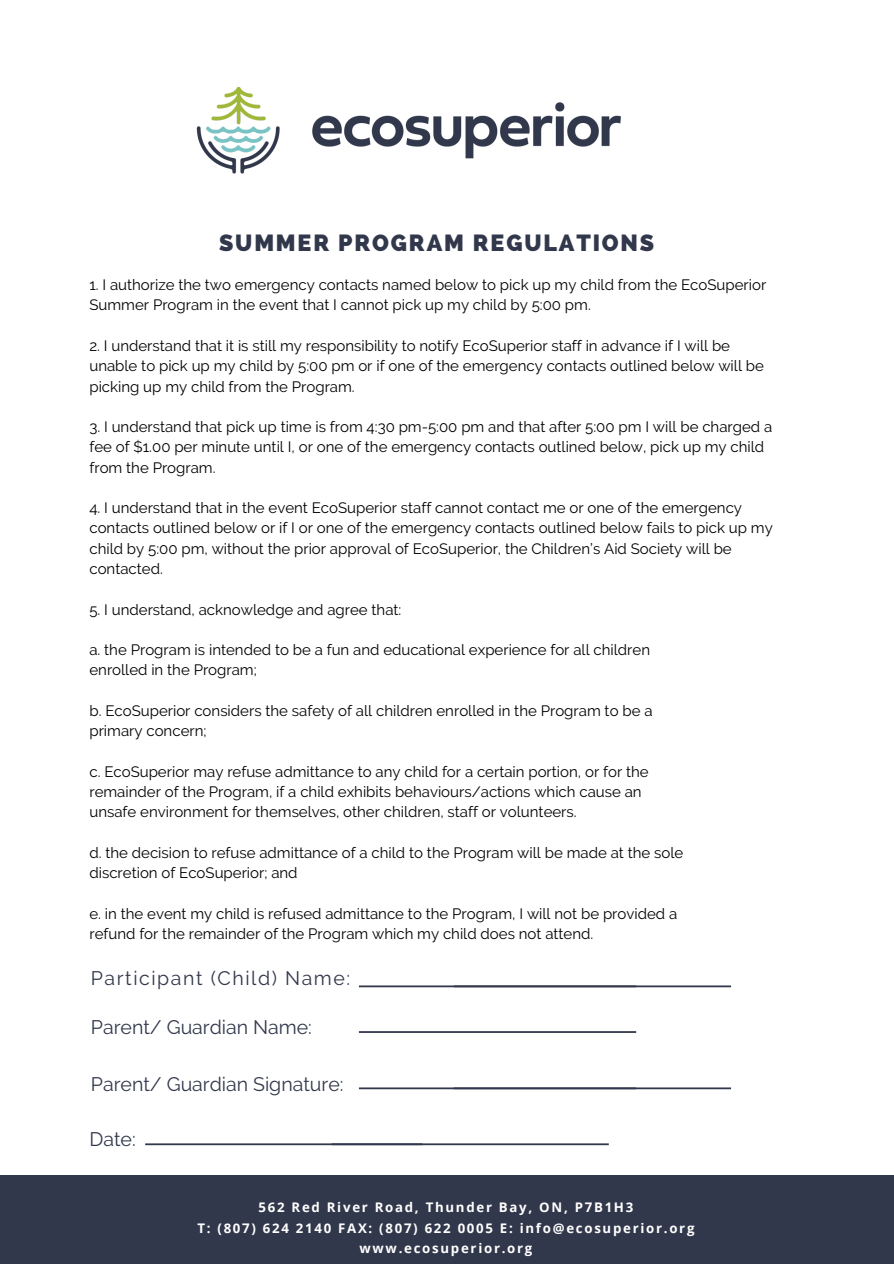
<style>
.page{position:relative;width:894px;height:1264px;background:#fff}
.page>*{position:absolute;margin:0;border:0;box-sizing:border-box;transform-origin:0 0}
.t1{font:800 23.25px "Raleway";letter-spacing:.08em;color:#32384b}
.t2{font:19.5px "Raleway";color:#32384b}
.t3{font:19.5px "Raleway";letter-spacing:.08em;color:#32384b}
.t4{font:15px/20.2px "Raleway";color:#000}
.t5{font:700 13.2px/20.2px "Open Sans";letter-spacing:.13em;color:#fff;text-align:center}
</style>
<div class="page">
<div style="left:0;top:1175px;width:893px;height:88px;background:#32384b"></div>
<img style="left:196px;top:86px;width:425px;height:88px">
<svg style="left:359px;top:985px;width:371px;height:2px"></svg>
<svg style="left:359px;top:1087px;width:371px;height:2px"></svg>
<svg style="left:145px;top:1143px;width:463px;height:2px"></svg>
<svg style="left:359px;top:1031px;width:277px;height:1px"></svg>
<h1 class="t1" style="left:219px;top:229px;width:436px">SUMMER PROGRAM REGULATIONS</h1>
<p class="t4" style="left:89px;top:275px;width:678px">1. I authorize the two emergency contacts named below to pick up my child from the EcoSuperior<br>Summer Program in the event that I cannot pick up my child by 5:00 pm.</p>
<p class="t4" style="left:89px;top:335px;width:676px">2. I understand that it is still my responsibility to notify EcoSuperior staff in advance if I will be unable to pick up my child by 5:00 pm or if one of the emergency contacts outlined below will be picking up my child from the Program.</p>
<p class="t4" style="left:89px;top:416px;width:684px">3. I understand that pick up time is from 4:30 pm-5:00 pm and that after 5:00 pm I will be charged a fee of $1.00 per minute until I, or one of the emergency contacts outlined below, pick up my child from the Program.</p>
<p class="t4" style="left:89px;top:498px;width:684px">4. I understand that in the event EcoSuperior staff cannot contact me or one of the emergency contacts outlined below or if I or one of the emergency contacts outlined below fails to pick up my child by 5:00 pm, without the prior approval of EcoSuperior, the Children’s Aid Society will be contacted.</p>
<p class="t4" style="left:89px;top:599px;width:313px">5. I understand, acknowledge and agree that:</p>
<p class="t4" style="left:89px;top:639px;width:562px">a. the Program is intended to be a fun and educational experience for all children enrolled in the Program;</p>
<p class="t4" style="left:89px;top:700px;width:564px">b. EcoSuperior considers the safety of all children enrolled in the Program to be a primary concern;</p>
<p class="t4" style="left:89px;top:761px;width:560px">c. EcoSuperior may refuse admittance to any child for a certain portion, or for the remainder of the Program, if a child exhibits behaviours/actions which cause an unsafe environment for themselves, other children, staff or volunteers.</p>
<p class="t4" style="left:89px;top:842px;width:595px">d. the decision to refuse admittance of a child to the Program will be made at the sole discretion of EcoSuperior; and</p>
<p class="t4" style="left:89px;top:903px;width:589px">e. in the event my child is refused admittance to the Program, I will not be provided a refund for the remainder of the Program which my child does not attend.</p>
<h2 class="t3" style="left:91px;top:966px;width:261px">Participant (Child) Name:</h2>
<h2 class="t2" style="left:91px;top:1015px;width:222px">Parent/ Guardian Name:</h2>
<h2 class="t2" style="left:91px;top:1072px;width:254px">Parent/ Guardian Signature:</h2>
<h2 class="t2" style="left:89px;top:1128px;width:48px">Date:</h2>
<p class="t5" style="left:197px;top:1197px;width:498px">562 Red River Road, Thunder Bay, ON, P7B1H3<br>T: (807) 624 2140 FAX: (807) 622 0005 E: info@ecosuperior.org www.ecosuperior.org</p>
</div>
